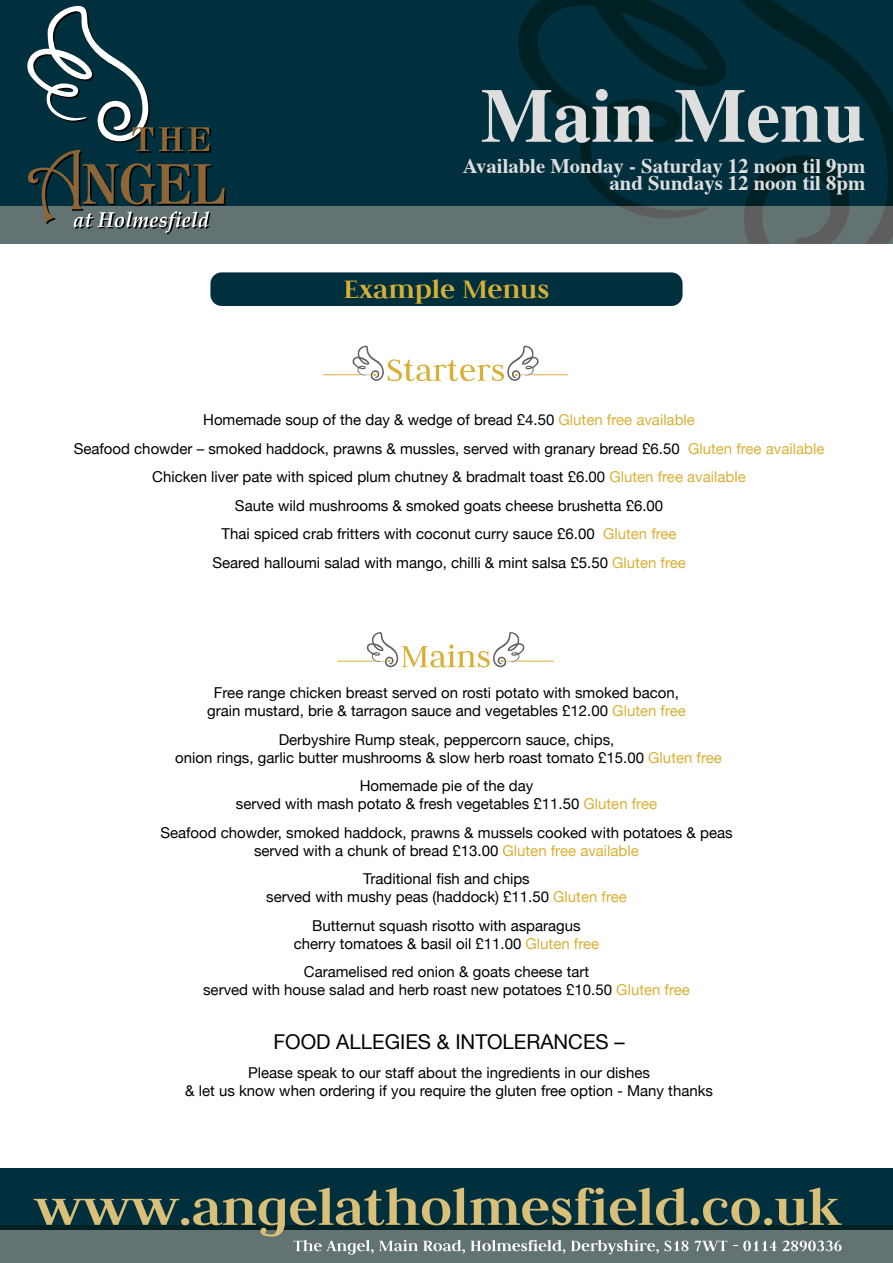
<style>
.page{position:relative;width:893px;height:1263px;background:#fff}
.page>*{position:absolute;margin:0;border:0;box-sizing:border-box;transform-origin:0 0}
.t1{font:700 76.5px "Times";color:#dedede}
.t2{font:700 30px "Judson";color:#d9b036}
.t3{font:700 20.7px/17.5px "Times";color:#dedede;text-align:right}
.t4{font:20.4px "Helvetica Neue";color:#000}
.t5{font:15px/18px "Helvetica Neue";color:#000;text-align:center}
.s1{color:#d9b036}
</style>
<div class="page">
<div style="left:0;top:60px;width:893px;height:184px;background:#637373"></div>
<svg style="left:508px;top:205px;width:385px;height:39px"></svg>
<div style="left:0;top:0;width:893px;height:205px;background:#00303d"></div>
<svg style="left:518px;top:0;width:375px;height:205px"></svg>
<svg style="left:24px;top:6px;width:202px;height:228px"></svg>
<div style="left:0;top:1185px;width:893px;height:78px;background:#637373"></div>
<div style="left:0;top:1168px;width:893px;height:57px;background:#00303d"></div>
<svg style="left:34px;top:1187px;width:808px;height:67px"></svg>
<hr style="left:323px;top:374px;width:52px;height:1px;background:#d9b036">
<hr style="left:516px;top:374px;width:52px;height:1px;background:#d9b036">
<svg style="left:350px;top:345px;width:191px;height:37px"></svg>
<hr style="left:338px;top:661px;width:51px;height:1px;background:#d9b036">
<hr style="left:502px;top:661px;width:51px;height:1px;background:#d9b036">
<svg style="left:364px;top:632px;width:163px;height:36px"></svg>
<div style="left:210px;top:272px;width:472px;height:34px;background:#00303d;border-radius:11px"></div>
<h1 class="t1" style="left:481px;top:43px;width:386px">Main Menu</h1>
<h3 class="t3" style="left:463px;top:155px;width:404px">Available Monday - Saturday 12 noon til 9pm and Sundays 12 noon til 8pm</h3>
<h2 class="t2" style="left:344px;top:271px;width:207px">Example Menus</h2>
<p class="t5" style="left:74px;top:406px;width:752px;line-height:28.5px">Homemade soup of the day &amp; wedge of bread £4.50 <span class="s1">Gluten free available<br></span>Seafood chowder – smoked haddock, prawns &amp; mussles, served with granary bread £6.50 <span class="s1">Gluten free available </span>Chicken liver pate with spiced plum chutney &amp; bradmalt toast £6.00 <span class="s1">Gluten free available<br></span>Saute wild mushrooms &amp; smoked goats cheese brushetta £6.00<br>Thai spiced crab fritters with coconut curry sauce £6.00 <span class="s1">Gluten free<br></span>Seared halloumi salad with mango, chilli &amp; mint salsa £5.50 <span class="s1">Gluten free</span></p>
<p class="t5" style="left:207px;top:685px;width:480px">Free range chicken breast served on rosti potato with smoked bacon, grain mustard, brie &amp; tarragon sauce and vegetables £12.00 <span class="s1">Gluten free</span></p>
<p class="t5" style="left:175px;top:731px;width:548px">Derbyshire Rump steak, peppercorn sauce, chips,<br>onion rings, garlic butter mushrooms &amp; slow herb roast tomato £15.00 <span class="s1">Gluten free</span></p>
<p class="t5" style="left:236px;top:778px;width:423px">Homemade pie of the day<br>served with mash potato &amp; fresh vegetables £11.50 <span class="s1">Gluten free</span></p>
<p class="t5" style="left:160px;top:824px;width:574px">Seafood chowder, smoked haddock, prawns &amp; mussels cooked with potatoes &amp; peas served with a chunk of bread £13.00 <span class="s1">Gluten free available</span></p>
<p class="t5" style="left:266px;top:871px;width:362px">Traditional fish and chips<br>served with mushy peas (haddock) £11.50 <span class="s1">Gluten free</span></p>
<p class="t5" style="left:294px;top:917px;width:307px">Butternut squash risotto with asparagus cherry tomatoes &amp; basil oil £11.00 <span class="s1">Gluten free</span></p>
<p class="t5" style="left:203px;top:964px;width:488px">Caramelised red onion &amp; goats cheese tart<br>served with house salad and herb roast new potatoes £10.50 <span class="s1">Gluten free</span></p>
<h3 class="t4" style="left:274px;top:1027px;width:353px">FOOD ALLEGIES &amp; INTOLERANCES –</h3>
<p class="t5" style="left:185px;top:1064px;width:529px">Please speak to our staff about the ingredients in our dishes<br>&amp; let us know when ordering if you require the gluten free option - Many thanks</p>
</div>
